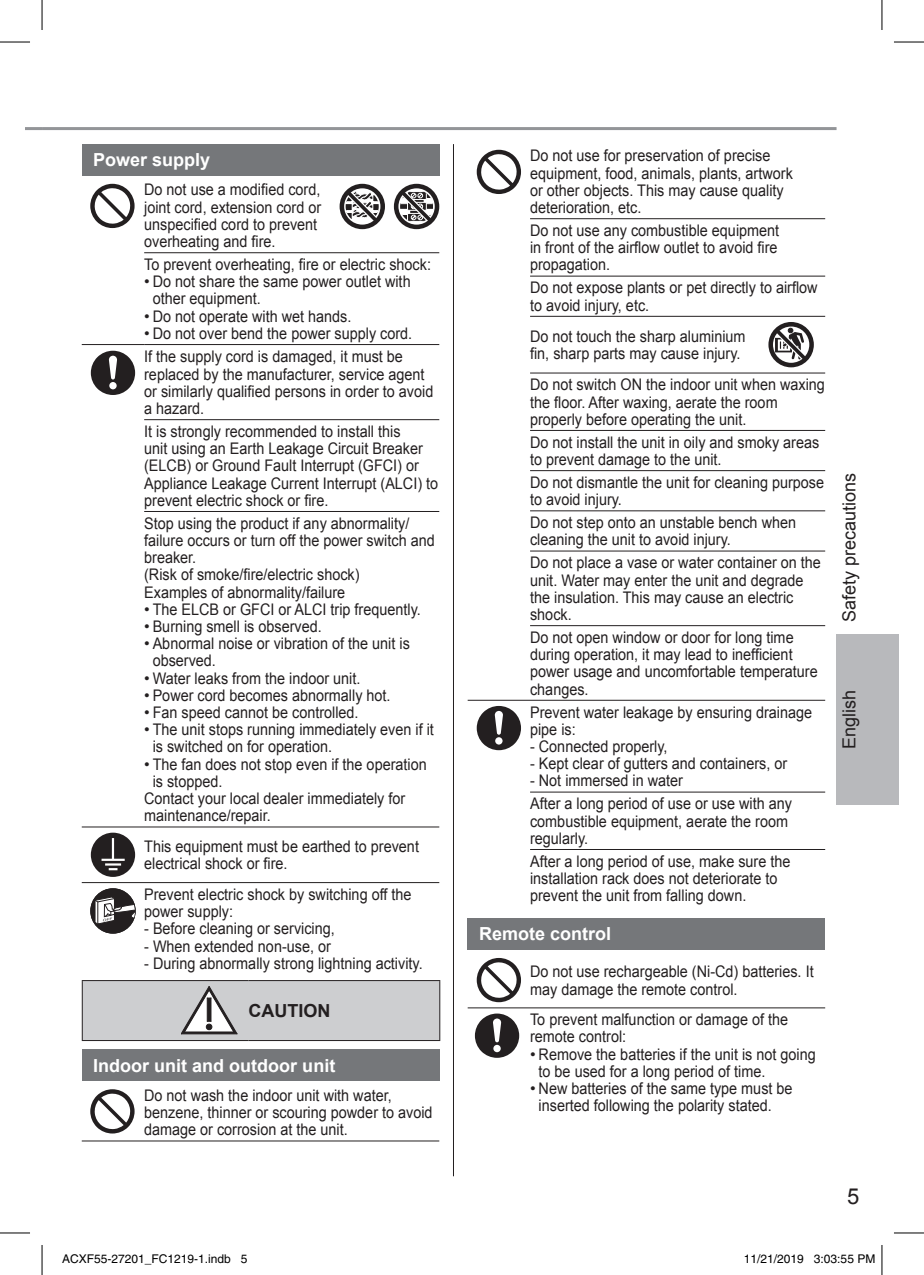
<style>
.page{position:relative;width:924px;height:1275px;background:#fff}
.page>*{position:absolute;margin:0;border:0;box-sizing:border-box;transform-origin:0 0}
.t1{font:22px "Arial";color:#231f20}
.t2{font:700 18px "Arial";color:#fff}
.t3{font:18px "Arial";color:#231f20}
.t4{font:700 18px "Arial";color:#231f20}
.t5{font:16px/17.2px "Arial";color:#231f20;scale:.9 1}
.t6{font:16px/17.2px "Arial";color:#231f20}
.t7{font:12px "Helvetica";color:#000}
</style>
<div class="page">
<hr style="left:42px;top:127px;width:794px;height:3px;background:#939598">
<hr style="left:25px;top:127px;width:17px;height:3px;background:#939598">
<div style="left:82px;top:144px;width:357px;height:31px;background:#75777a"></div>
<hr style="left:82px;top:344px;width:62px;height:1px;background:#231f20">
<hr style="left:144px;top:252px;width:295px;height:1px;background:#231f20">
<hr style="left:144px;top:344px;width:295px;height:1px;background:#231f20">
<svg style="left:90px;top:184px;width:44px;height:44px"></svg>
<svg style="left:339px;top:184px;width:46px;height:45px"></svg>
<svg style="left:393px;top:184px;width:46px;height:45px"></svg>
<hr style="left:144px;top:419px;width:295px;height:1px;background:#231f20">
<hr style="left:144px;top:511px;width:295px;height:1px;background:#231f20">
<hr style="left:82px;top:826px;width:357px;height:1px;background:#231f20">
<hr style="left:82px;top:882px;width:357px;height:1px;background:#231f20">
<svg style="left:91px;top:351px;width:44px;height:44px"></svg>
<svg style="left:91px;top:832px;width:44px;height:45px"></svg>
<div style="left:90px;top:888px;width:46px;height:45px;background:#231f20;border-radius:50%"></div>
<svg style="left:94px;top:896px;width:42px;height:29px"></svg>
<hr style="left:82px;top:1040px;width:166px;height:1px;background:#231f20">
<hr style="left:439px;top:981px;width:1px;height:59px;background:#231f20">
<hr style="left:248px;top:980px;width:192px;height:1px;background:#231f20">
<hr style="left:248px;top:1040px;width:192px;height:1px;background:#231f20">
<svg style="left:82px;top:980px;width:357px;height:60px;background:#c6c7c9"></svg>
<div style="left:82px;top:1049px;width:357px;height:31px;background:#75777a"></div>
<hr style="left:82px;top:1140px;width:357px;height:1px;background:#231f20">
<svg style="left:90px;top:1089px;width:44px;height:44px"></svg>
<hr style="left:530px;top:218px;width:294px;height:1px;background:#231f20">
<hr style="left:530px;top:276px;width:294px;height:1px;background:#231f20">
<hr style="left:530px;top:316px;width:294px;height:1px;background:#231f20">
<hr style="left:530px;top:372px;width:294px;height:1px;background:#231f20">
<hr style="left:530px;top:430px;width:294px;height:1px;background:#231f20">
<hr style="left:530px;top:470px;width:294px;height:1px;background:#231f20">
<hr style="left:530px;top:510px;width:294px;height:1px;background:#231f20">
<hr style="left:530px;top:550px;width:294px;height:1px;background:#231f20">
<hr style="left:530px;top:625px;width:294px;height:1px;background:#231f20">
<hr style="left:467px;top:700px;width:357px;height:1px;background:#231f20">
<hr style="left:530px;top:791px;width:294px;height:1px;background:#231f20">
<hr style="left:530px;top:849px;width:294px;height:1px;background:#231f20">
<svg style="left:476px;top:150px;width:45px;height:44px"></svg>
<svg style="left:768px;top:322px;width:45px;height:45px"></svg>
<svg style="left:476px;top:706px;width:45px;height:44px"></svg>
<div style="left:467px;top:918px;width:357px;height:31px;background:#75777a"></div>
<hr style="left:467px;top:1007px;width:357px;height:1px;background:#231f20">
<svg style="left:476px;top:958px;width:45px;height:44px"></svg>
<svg style="left:474px;top:1013px;width:45px;height:44px"></svg>
<hr style="left:453px;top:144px;width:1px;height:1032px;background:#231f20">
<div style="left:836px;top:634px;width:62px;height:170px;background:#b8b9bc"></div>
<hr style="left:0;top:42px;width:30px;height:1px;background:#000">
<hr style="left:893px;top:42px;width:30px;height:1px;background:#000">
<hr style="left:0;top:1232px;width:30px;height:1px;background:#000">
<hr style="left:893px;top:1232px;width:30px;height:1px;background:#000">
<hr style="left:42px;top:0;width:1px;height:30px;background:#000">
<hr style="left:42px;top:1245px;width:1px;height:30px;background:#000">
<hr style="left:881px;top:0;width:1px;height:30px;background:#000">
<hr style="left:881px;top:1245px;width:1px;height:30px;background:#000">
<p class="t2" style="left:93px;top:148px;width:119px">Power supply</p>
<p class="t5" style="left:144px;top:181px;width:198px">Do not use a modified cord, joint cord, extension cord or unspecified cord to prevent overheating and fire.</p>
<p class="t5" style="left:144px;top:256px;width:320px">To prevent overheating, fire or electric shock:</p>
<p class="t6" style="left:153px;top:273px;width:259px;text-indent:-9px">• Do not share the same power outlet with other equipment.</p>
<p class="t6" style="left:144px;top:308px;width:209px">• Do not operate with wet hands.</p>
<p class="t6" style="left:144px;top:322px;width:269px;line-height:23.4px">• Do not over bend the power supply cord.<br>If the supply cord is damaged, it must be</p>
<p class="t5" style="left:144px;top:365px;width:322px">replaced by the manufacturer, service agent or similarly qualified persons in order to avoid a hazard.</p>
<p class="t5" style="left:144px;top:423px;width:328px">It is strongly recommended to install this<br>unit using an Earth Leakage Circuit Breaker (ELCB) or Ground Fault Interrupt (GFCI) or Appliance Leakage Current Interrupt (ALCI) to prevent electric shock or fire.</p>
<p class="t5" style="left:144px;top:515px;width:324px">Stop using the product if any abnormality/ failure occurs or turn off the power switch and breaker.<br>(Risk of smoke/fire/electric shock)<br>Examples of abnormality/failure</p>
<p class="t6" style="left:144px;top:601px;width:278px">• The ELCB or GFCI or ALCI trip frequently.</p>
<p class="t6" style="left:144px;top:618px;width:179px">• Burning smell is observed.</p>
<p class="t6" style="left:153px;top:635px;width:258px;text-indent:-9px">• Abnormal noise or vibration of the unit is observed.</p>
<p class="t6" style="left:144px;top:669px;width:218px">• Water leaks from the indoor unit.</p>
<p class="t6" style="left:144px;top:687px;width:248px">• Power cord becomes abnormally hot.</p>
<p class="t6" style="left:144px;top:704px;width:216px">• Fan speed cannot be controlled.</p>
<p class="t6" style="left:153px;top:721px;width:282px;text-indent:-9px">• The unit stops running immediately even if it is switched on for operation.</p>
<p class="t6" style="left:144px;top:755px;width:284px">• The fan does not stop even if the operation</p>
<p class="t5" style="left:153px;top:773px;width:79px">is stopped.</p>
<p class="t5" style="left:144px;top:790px;width:291px">Contact your local dealer immediately for</p>
<p class="t5" style="left:144px;top:807px;width:142px">maintenance/repair.</p>
<p class="t5" style="left:144px;top:838px;width:307px">This equipment must be earthed to prevent electrical shock or fire.</p>
<p class="t5" style="left:144px;top:886px;width:298px">Prevent electric shock by switching off the power supply:</p>
<p class="t5" style="left:144px;top:920px;width:213px">- Before cleaning or servicing,</p>
<p class="t5" style="left:144px;top:937px;width:209px">- When extended non-use, or</p>
<p class="t5" style="left:144px;top:954px;width:311px">- During abnormally strong lightning activity.</p>
<p class="t4" style="left:248px;top:998px;width:83px">CAUTION</p>
<p class="t2" style="left:93px;top:1053px;width:243px">Indoor unit and outdoor unit</p>
<p class="t5" style="left:144px;top:1086px;width:322px">Do not wash the indoor unit with water, benzene, thinner or scouring powder to avoid damage or corrosion at the unit.</p>
<p class="t5" style="left:530px;top:147px;width:293px">Do not use for preservation of precise equipment, food, animals, plants, artwork or other objects. This may cause quality deterioration, etc.</p>
<p class="t5" style="left:530px;top:222px;width:278px;text-align:justify">Do not use any combustible equipment in front of the airflow outlet to avoid fire propagation.</p>
<p class="t5" style="left:530px;top:279px;width:321px">Do not expose plants or pet directly to airflow to avoid injury, etc.</p>
<p class="t5" style="left:530px;top:328px;width:241px">Do not touch the sharp aluminium fin, sharp parts may cause injury.</p>
<p class="t5" style="left:530px;top:376px;width:329px">Do not switch ON the indoor unit when waxing the floor. After waxing, aerate the room properly before operating the unit.</p>
<p class="t5" style="left:530px;top:434px;width:323px">Do not install the unit in oily and smoky areas to prevent damage to the unit.</p>
<p class="t5" style="left:530px;top:474px;width:328px">Do not dismantle the unit for cleaning purpose to avoid injury.</p>
<p class="t5" style="left:530px;top:514px;width:297px">Do not step onto an unstable bench when cleaning the unit to avoid injury.</p>
<p class="t5" style="left:530px;top:554px;width:324px">Do not place a vase or water container on the unit. Water may enter the unit and degrade the insulation. This may cause an electric shock.</p>
<p class="t5" style="left:530px;top:629px;width:321px">Do not open window or door for long time during operation, it may lead to inefficient power usage and uncomfortable temperature changes.</p>
<p class="t5" style="left:530px;top:703px;width:315px">Prevent water leakage by ensuring drainage pipe is:</p>
<p class="t5" style="left:530px;top:738px;width:154px">- Connected properly,</p>
<p class="t5" style="left:530px;top:755px;width:287px">- Kept clear of gutters and containers, or</p>
<p class="t5" style="left:530px;top:769px;width:292px;line-height:23px">- Not immersed in water<br>After a long period of use or use with any</p>
<p class="t5" style="left:530px;top:812px;width:288px">combustible equipment, aerate the room regularly.</p>
<p class="t5" style="left:530px;top:852px;width:291px">After a long period of use, make sure the installation rack does not deteriorate to prevent the unit from falling down.</p>
<p class="t2" style="left:479px;top:922px;width:134px">Remote control</p>
<p class="t5" style="left:530px;top:963px;width:316px">Do not use rechargeable (Ni-Cd) batteries. It may damage the remote control.</p>
<p class="t5" style="left:530px;top:1011px;width:288px">To prevent malfunction or damage of the remote control:</p>
<p class="t6" style="left:538px;top:1045px;width:278px;text-indent:-9px">• Remove the batteries if the unit is not going to be used for a long period of time.</p>
<p class="t6" style="left:538px;top:1080px;width:255px;text-indent:-9px">• New batteries of the same type must be inserted following the polarity stated.</p>
<p class="t3" style="left:836px;top:622px;width:151px;rotate:-90deg">Safety precautions</p>
<p class="t3" style="left:836px;top:748px;width:61px;rotate:-90deg">English</p>
<h1 class="t1" style="left:846px;top:1181px;width:14px">5</h1>
<p class="t7" style="left:62px;top:1251px;width:187px">ACXF55-27201_FC1219-1.indb 5</p>
<p class="t7" style="left:743px;top:1251px;width:133px">11/21/2019 3:03:55 PM</p>
</div>
